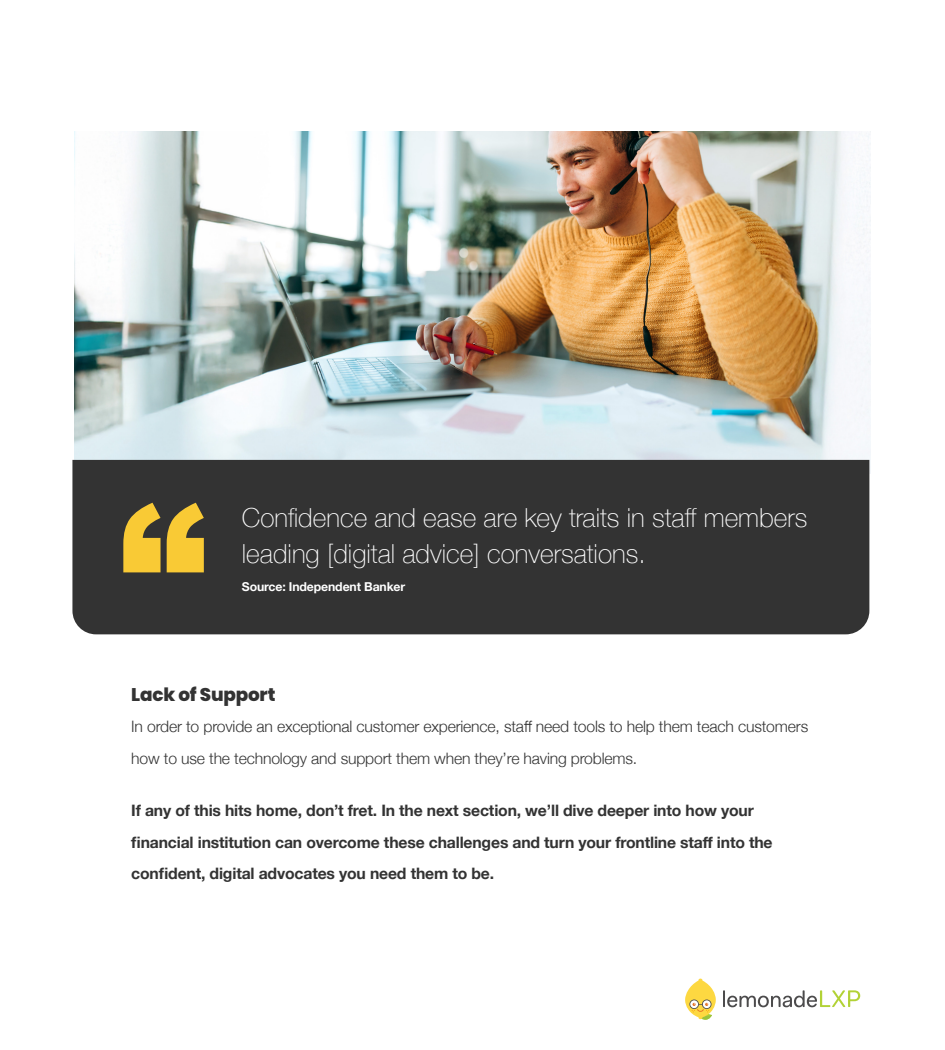
<style>
.page{position:relative;width:945px;height:1050px;background:#fff}
.page>*{position:absolute;margin:0;border:0;box-sizing:border-box;transform-origin:0 0}
.Main_Body{font:900 175px "Arial";color:#f9ca35}
.Main_Body-2{font:100 26.25px/36.8px "Helvetica Neue";color:#fff}
.Main_Body-3{font:800 18.38px "Poppins";letter-spacing:-.01em;color:#333}
.Main_Body-4{font:700 15.75px/31.5px "Helvetica Neue";letter-spacing:-.01em;color:#333}
.Main_Body-5{font:300 15.75px/31.5px "Helvetica Neue";letter-spacing:-.01em;color:#333}
.Main_Body-6{font:700 12.25px "Helvetica Neue";letter-spacing:-.01em;color:#fff}
</style>
<div class="page">
<svg style="left:685px;top:979px;width:31px;height:41px"></svg>
<svg style="left:723px;top:990px;width:137px;height:17px"></svg>
<img style="left:74px;top:131px;width:797px;height:343px">
<div style="left:72px;top:460px;width:797px;height:174px;background:#333"></div>
<p class="Main_Body" style="left:119px;top:441px;width:89px">“</p>
<p class="Main_Body-2" style="left:242px;top:498px;width:567px">Confidence and ease are key traits in staff members leading [digital advice] conversations.</p>
<p class="Main_Body-6" style="left:242px;top:577px;width:165px">Source: Independent Banker</p>
<p class="Main_Body-3" style="left:131px;top:684px;width:146px">Lack of Support</p>
<p class="Main_Body-5" style="left:131px;top:710px;width:679px">In order to provide an exceptional customer experience, staff need tools to help them teach customers how to use the technology and support them when they’re having problems.</p>
<p class="Main_Body-4" style="left:131px;top:795px;width:643px">If any of this hits home, don’t fret. In the next section, we’ll dive deeper into how your financial institution can overcome these challenges and turn your frontline staff into the confident, digital advocates you need them to be.</p>
</div>
